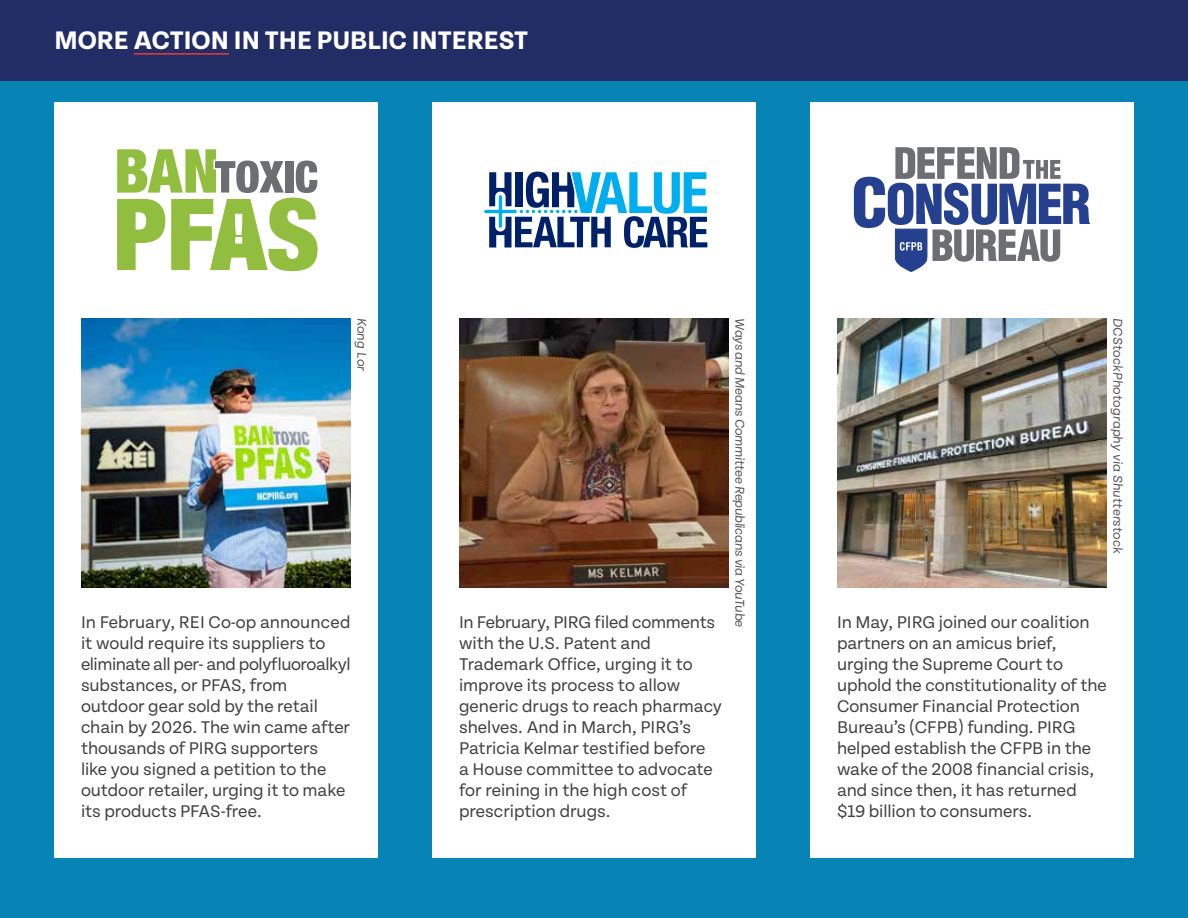
<style>
.page{position:relative;width:1188px;height:918px;background:#fff}
.page>*{position:absolute;margin:0;border:0;box-sizing:border-box;transform-origin:0 0}
.t1{font:700 27px "Tenon";color:#fff}
.t2{font:18px/21px "Tenon";letter-spacing:-.005em;color:#414042}
.t3{font:italic 13.5px "Tenon";letter-spacing:-.025em;color:#58595b}
.t4{font:italic 13.5px "Tenon";letter-spacing:-.005em;color:#58595b}
</style>
<div class="page">
<div style="left:0;top:80px;width:1188px;height:838px;background:#0783b5"></div>
<div style="left:0;top:0;width:1188px;height:81px;background:#222d65"></div>
<div style="left:54px;top:102px;width:324px;height:756px;background:#fff"></div>
<div style="left:432px;top:102px;width:324px;height:756px;background:#fff"></div>
<img style="left:81px;top:318px;width:270px;height:270px">
<div style="left:810px;top:102px;width:324px;height:756px;background:#fff"></div>
<svg style="left:117px;top:149px;width:201px;height:122px"></svg>
<hr style="left:486px;top:210px;width:29px;height:3px;background:#00aeef">
<svg style="left:489px;top:172px;width:218px;height:76px"></svg>
<svg style="left:854px;top:147px;width:236px;height:124px"></svg>
<hr style="left:134px;top:53px;width:95px;height:2px;background:#ef3842">
<img style="left:837px;top:318px;width:270px;height:270px">
<img style="left:459px;top:318px;width:270px;height:270px">
<h1 class="t1" style="left:54px;top:26px;width:475px">MORE ACTION IN THE PUBLIC INTEREST</h1>
<p class="t4" style="left:369px;top:318px;width:55px;rotate:90deg">Kong Lor</p>
<p class="t3" style="left:747px;top:318px;width:311px;rotate:90deg">Ways and Means Committee Republicans via YouTube</p>
<p class="t2" style="left:81px;top:612px;width:271px">In February, REI Co-op announced it would require its suppliers to eliminate all per- and polyfluoroalkyl substances, or PFAS, from outdoor gear sold by the retail chain by 2026. The win came after thousands of PIRG supporters<br>like you signed a petition to the outdoor retailer, urging it to make its products PFAS-free.</p>
<p class="t2" style="left:459px;top:612px;width:265px">In February, PIRG filed comments with the U.S. Patent and<br>Trademark Office, urging it to improve its process to allow generic drugs to reach pharmacy shelves. And in March, PIRG’s<br>Patricia Kelmar testified before<br>a House committee to advocate for reining in the high cost of prescription drugs.</p>
<p class="t4" style="left:1125px;top:318px;width:237px;rotate:90deg">DCStockPhotography via Shutterstock</p>
<p class="t2" style="left:837px;top:612px;width:271px">In May, PIRG joined our coalition partners on an amicus brief, urging the Supreme Court to uphold the constitutionality of the<br>Consumer Financial Protection<br>Bureau’s (CFPB) funding. PIRG helped establish the CFPB in the wake of the 2008 financial crisis, and since then, it has returned $19 billion to consumers.</p>
</div>
